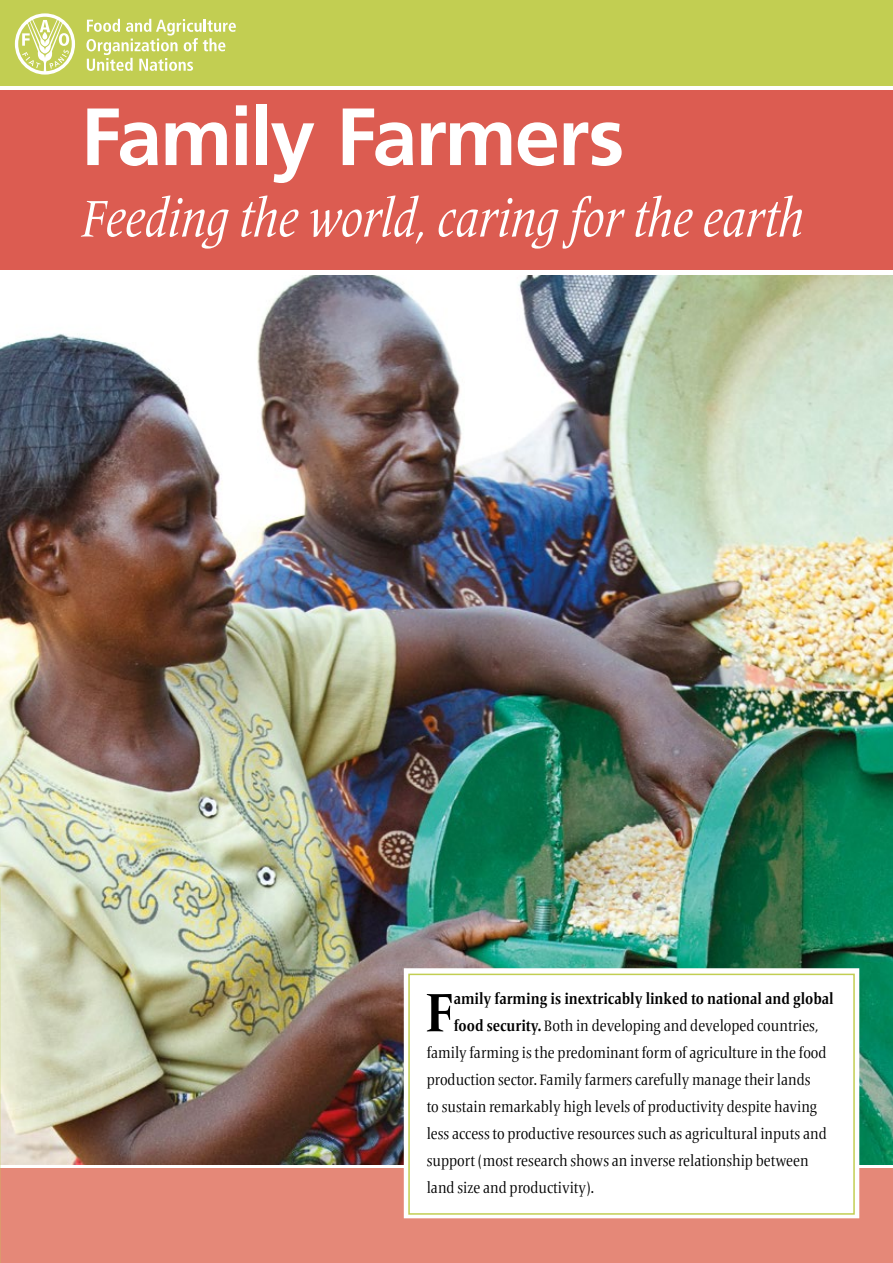
<style>
.page{position:relative;width:893px;height:1263px;background:#fff}
.page>*{position:absolute;margin:0;border:0;box-sizing:border-box;transform-origin:0 0}
.t1{font:700 81px "Frutiger LT Pro";letter-spacing:-.025em;color:#fff}
.t2{font:700 condensed 56.7px "Frutiger Serif LT Pro";color:#000}
.t3{font:italic condensed 54px "Frutiger Serif LT Pro";letter-spacing:-.015em;color:#fff}
.t4{font:condensed 15.75px "Frutiger Serif LT Pro";color:#000}
.t5{font:700 condensed 15.75px "Frutiger Serif LT Pro";color:#000}
.s1{font-weight:700}
</style>
<div class="page">
<img style="left:0;top:275px;width:893px;height:889px">
<div style="left:0;top:90px;width:893px;height:180px;background:#dc5c51"></div>
<div style="left:0;top:0;width:893px;height:85px;background:#c2ce52"></div>
<div style="left:0;top:1168px;width:893px;height:95px;background:#e58878"></div>
<img style="left:401px;top:965px;width:461px;height:254px">
<svg style="left:408px;top:973px;width:447px;height:242px"></svg>
<svg style="left:15px;top:13px;width:60px;height:62px"></svg>
<svg style="left:86px;top:19px;width:150px;height:52px"></svg>
<h1 class="t1" style="left:81px;top:89px;width:545px">Family Farmers</h1>
<h3 class="t3" style="left:81px;top:186px;width:725px">Feeding the world, caring for the earth</h3>
<h2 class="t2" style="left:426px;top:979px;width:30px">F</h2>
<p class="t5" style="left:454px;top:990px;width:381px">amily farming is inextricably linked to national and global</p>
<p class="t4" style="left:454px;top:1017px;width:366px"><span class="s1">food security.</span> Both in developing and developed countries,</p>
<p class="t4" style="left:427px;top:1044px;width:401px">family farming is the predominant form of agriculture in the food</p>
<p class="t4" style="left:427px;top:1071px;width:385px">production sector. Family farmers carefully manage their lands</p>
<p class="t4" style="left:427px;top:1098px;width:392px">to sustain remarkably high levels of productivity despite having</p>
<p class="t4" style="left:427px;top:1125px;width:401px">less access to productive resources such as agricultural inputs and</p>
<p class="t4" style="left:427px;top:1152px;width:383px">support (most research shows an inverse relationship between</p>
<p class="t4" style="left:427px;top:1179px;width:169px">land size and productivity).</p>
</div>
